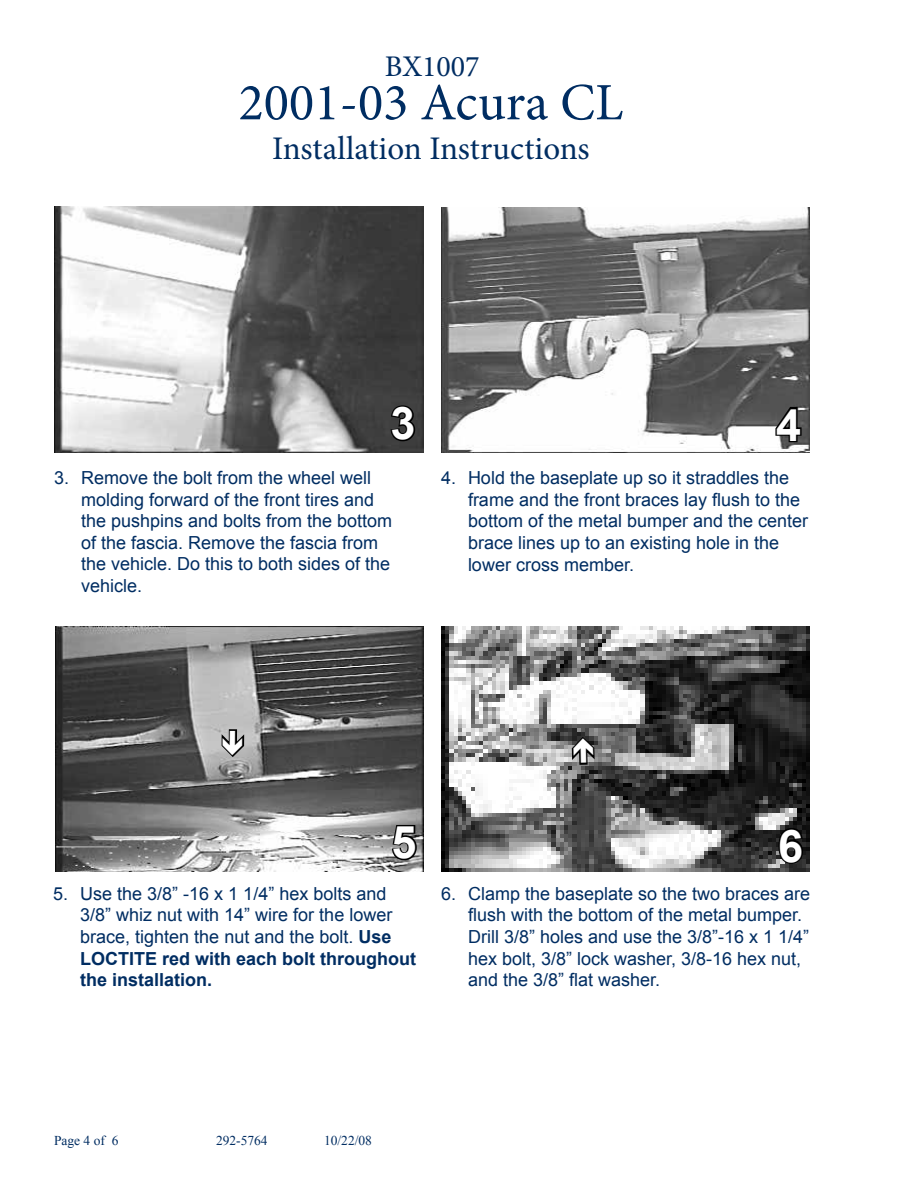
<style>
.page{position:relative;width:918px;height:1188px;background:#fff}
.page>*{position:absolute;margin:0;border:0;box-sizing:border-box;transform-origin:0 0}
.t1{font:52.5px "Minion Pro";color:#002d62}
.t2{font:700 45px "Arial";color:#fff}
.t3{font:33px "Minion Pro";color:#002d62}
.t4{font:30px "Minion Pro";color:#002d62}
.t5{font:18px/21.6px "Arial";color:#002d62}
.t6{font:13.5px "Times New Roman";color:#002d62}
.s1{font-weight:700}
</style>
<div class="page">
<img style="left:55px;top:207px;width:368px;height:245px">
<img style="left:442px;top:207px;width:368px;height:246px">
<img style="left:55px;top:626px;width:369px;height:246px">
<img style="left:442px;top:626px;width:368px;height:246px">
<svg style="left:389px;top:404px;width:28px;height:39px"></svg>
<svg style="left:774px;top:405px;width:29px;height:39px"></svg>
<svg style="left:390px;top:823px;width:29px;height:39px"></svg>
<svg style="left:777px;top:826px;width:28px;height:39px"></svg>
<svg style="left:219px;top:728px;width:28px;height:31px"></svg>
<svg style="left:570px;top:735px;width:27px;height:31px"></svg>
<h3 class="t4" style="left:385px;top:46px;width:96px">BX1007</h3>
<h1 class="t1" style="left:239px;top:67px;width:386px">2001-03 Acura CL</h1>
<h3 class="t3" style="left:272px;top:126px;width:319px">Installation Instructions</h3>
<h2 class="t2" style="left:391px;top:394px;width:27px">3</h2>
<h2 class="t2" style="left:776px;top:395px;width:27px">4</h2>
<p class="t5" style="left:81px;top:467px;width:313px;text-indent:-27px">3. Remove the bolt from the wheel well molding forward of the front tires and the pushpins and bolts from the bottom of the fascia. Remove the fascia from the vehicle. Do this to both sides of the vehicle.</p>
<p class="t5" style="left:468px;top:467px;width:342px;text-indent:-27px">4. Hold the baseplate up so it straddles the frame and the front braces lay flush to the bottom of the metal bumper and the center brace lines up to an existing hole in the lower cross member.</p>
<h2 class="t2" style="left:392px;top:813px;width:27px">5</h2>
<h2 class="t2" style="left:778px;top:816px;width:27px">6</h2>
<p class="t5" style="left:80px;top:883px;width:338px;text-indent:-27px">5. Use the 3/8” -16 x 1 1/4” hex bolts and 3/8” whiz nut with 14” wire for the lower brace, tighten the nut and the bolt. <span class="s1">Use LOCTITE red with each bolt throughout the installation.</span></p>
<p class="t5" style="left:468px;top:883px;width:344px;text-indent:-27px">6. Clamp the baseplate so the two braces are flush with the bottom of the metal bumper.<br>Drill 3/8” holes and use the 3/8”-16 x 1 1/4” hex bolt, 3/8” lock washer, 3/8-16 hex nut, and the 3/8” flat washer.</p>
<p class="t6" style="left:54px;top:1131px;width:66px">Page 4 of 6</p>
<p class="t6" style="left:216px;top:1131px;width:53px">292-5764</p>
<p class="t6" style="left:324px;top:1131px;width:50px">10/22/08</p>
</div>
